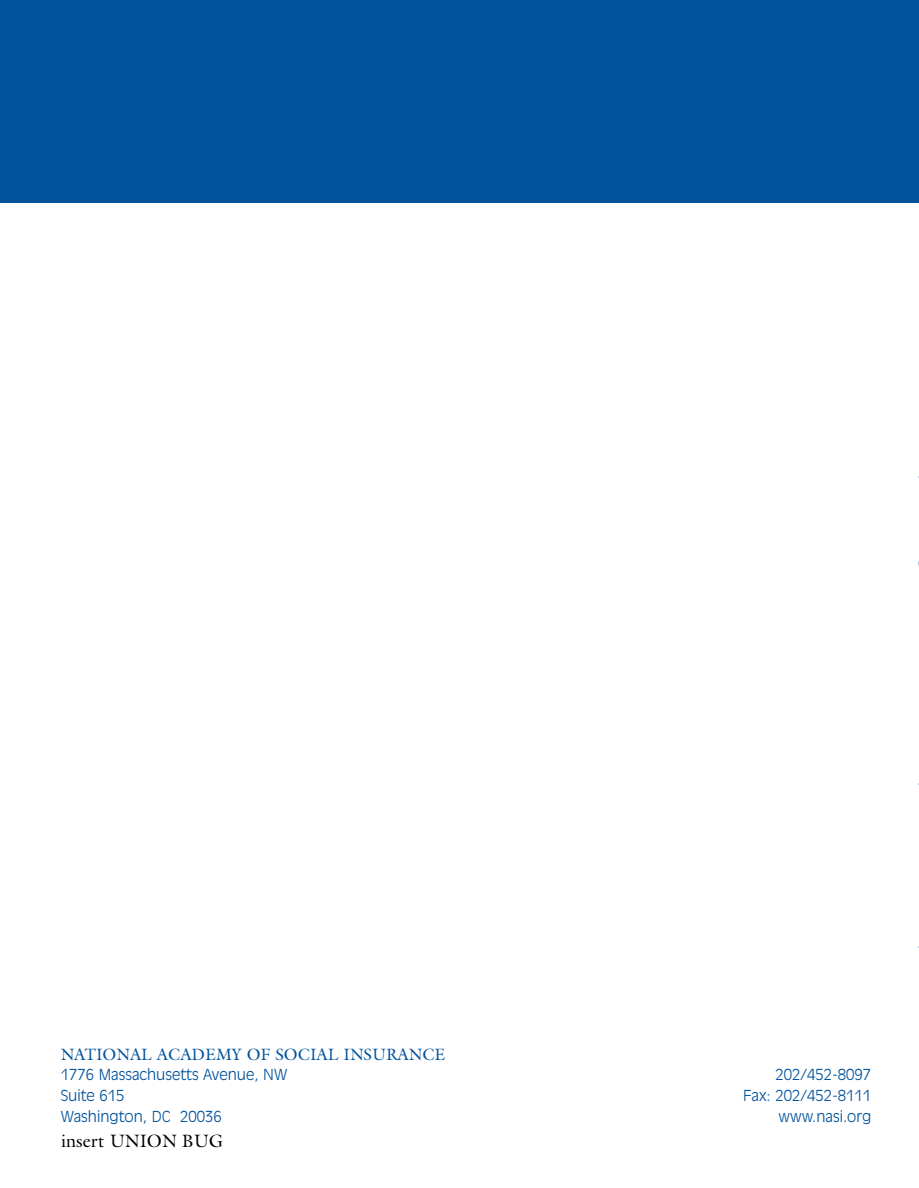
<style>
.page{position:relative;width:919px;height:1188px;background:#fff}
.page>*{position:absolute;margin:0;border:0;box-sizing:border-box;transform-origin:0 0}
.t1{font:18px "Galliard";color:#000}
.t2{font:16.5px "Galliard";color:#00529b}
.t3{font:300 15px "Antique Olive";color:#00529b}
</style>
<div class="page">
<div style="left:0;top:0;width:918px;height:202px;background:#00529b"></div>
<p class="t2" style="left:61px;top:1048px;width:386px">NATIONAL ACADEMY OF SOCIAL INSURANCE</p>
<p class="t3" style="left:61px;top:1068px;width:228px">1776 Massachusetts Avenue, NW</p>
<p class="t3" style="left:775px;top:1068px;width:97px">202/452-8097</p>
<p class="t3" style="left:61px;top:1089px;width:65px">Suite 615</p>
<p class="t3" style="left:743px;top:1089px;width:129px">Fax: 202/452-8111</p>
<p class="t3" style="left:61px;top:1110px;width:162px">Washington, DC 20036</p>
<p class="t3" style="left:778px;top:1110px;width:94px">www.nasi.org</p>
<p class="t1" style="left:62px;top:1134px;width:163px">insert UNION BUG</p>
</div>
